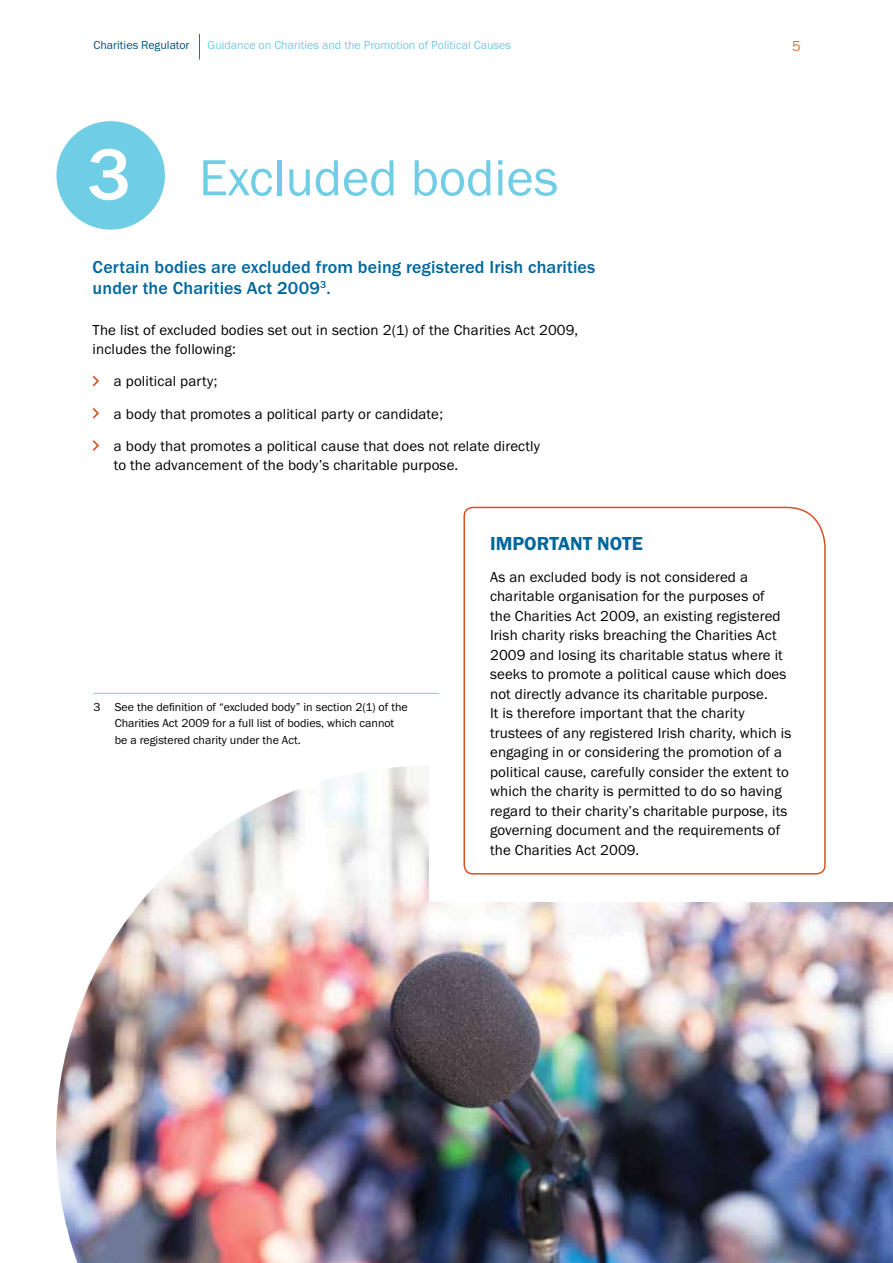
<style>
.page{position:relative;width:893px;height:1263px;background:#fff}
.page>*{position:absolute;margin:0;border:0;box-sizing:border-box;transform-origin:0 0}
.t1{font:500 75px "Franklin Gothic URW";color:#fff}
.t2{font:52.5px "Franklin Gothic URW Boo";color:#6fcee5}
.t3{font:19.5px "Franklin Gothic URW Dem";color:#00679d}
.t4{font:500 18px/21px "Franklin Gothic URW";letter-spacing:.01em;color:#00679d}
.t5{font:15px/19.5px "Franklin Gothic URW Boo";letter-spacing:.01em;color:#000}
.t6{font:15px "Franklin Gothic URW Boo";color:#e2741d}
.t7{font:12px/16.5px "Franklin Gothic URW Boo";color:#000}
.t8{font:12px "Franklin Gothic URW Boo";color:#6fcee5}
.t9{font:12px "Franklin Gothic URW Boo";color:#005581}
</style>
<div class="page">
<svg style="left:199px;top:34px;width:1px;height:26px"></svg>
<svg style="left:92px;top:375px;width:7px;height:12px"></svg>
<svg style="left:92px;top:408px;width:7px;height:11px"></svg>
<svg style="left:92px;top:440px;width:7px;height:11px"></svg>
<div style="left:56px;top:121px;width:109px;height:109px;background:#6fcee5;border-radius:50%"></div>
<img style="left:56px;top:766px;width:837px;height:497px">
<div style="left:429px;top:566px;width:464px;height:336px;background:#fff"></div>
<svg style="left:463px;top:506px;width:363px;height:369px"></svg>
<hr style="left:94px;top:693px;width:345px;height:1px;background:#6fcee5">
<p class="t9" style="left:94px;top:38px;width:98px">Charities Regulator</p>
<p class="t8" style="left:208px;top:38px;width:305px">Guidance on Charities and the Promotion of Political Causes</p>
<p class="t6" style="left:792px;top:37px;width:10px">5</p>
<h1 class="t1" style="left:87px;top:128px;width:46px">3</h1>
<h2 class="t2" style="left:199px;top:145px;width:361px">Excluded bodies</h2>
<p class="t4" style="left:93px;top:256px;width:504px">Certain bodies are excluded from being registered Irish charities under the Charities Act 2009<sup>3</sup>.</p>
<p class="t5" style="left:93px;top:320px;width:487px">The list of excluded bodies set out in section 2(1) of the Charities Act 2009, includes the following:</p>
<p class="t5" style="left:114px;top:365px;width:428px;line-height:32.2px">a political party;<br>a body that promotes a political party or candidate;<br>a body that promotes a political cause that does not relate directly</p>
<p class="t5" style="left:114px;top:455px;width:346px">to the advancement of the body’s charitable purpose.</p>
<p class="t7" style="left:115px;top:698px;width:295px;text-indent:-21px">3 See the definition of “excluded body” in section 2(1) of the<br>Charities Act 2009 for a full list of bodies, which cannot be a registered charity under the Act.</p>
<h3 class="t3" style="left:490px;top:531px;width:154px">IMPORTANT NOTE</h3>
<p class="t5" style="left:490px;top:567px;width:303px">As an excluded body is not considered a charitable organisation for the purposes of<br>the Charities Act 2009, an existing registered Irish charity risks breaching the Charities Act 2009 and losing its charitable status where it seeks to promote a political cause which does not directly advance its charitable purpose.<br>It is therefore important that the charity trustees of any registered Irish charity, which is engaging in or considering the promotion of a political cause, carefully consider the extent to which the charity is permitted to do so having regard to their charity’s charitable purpose, its governing document and the requirements of the Charities Act 2009.</p>
</div>
